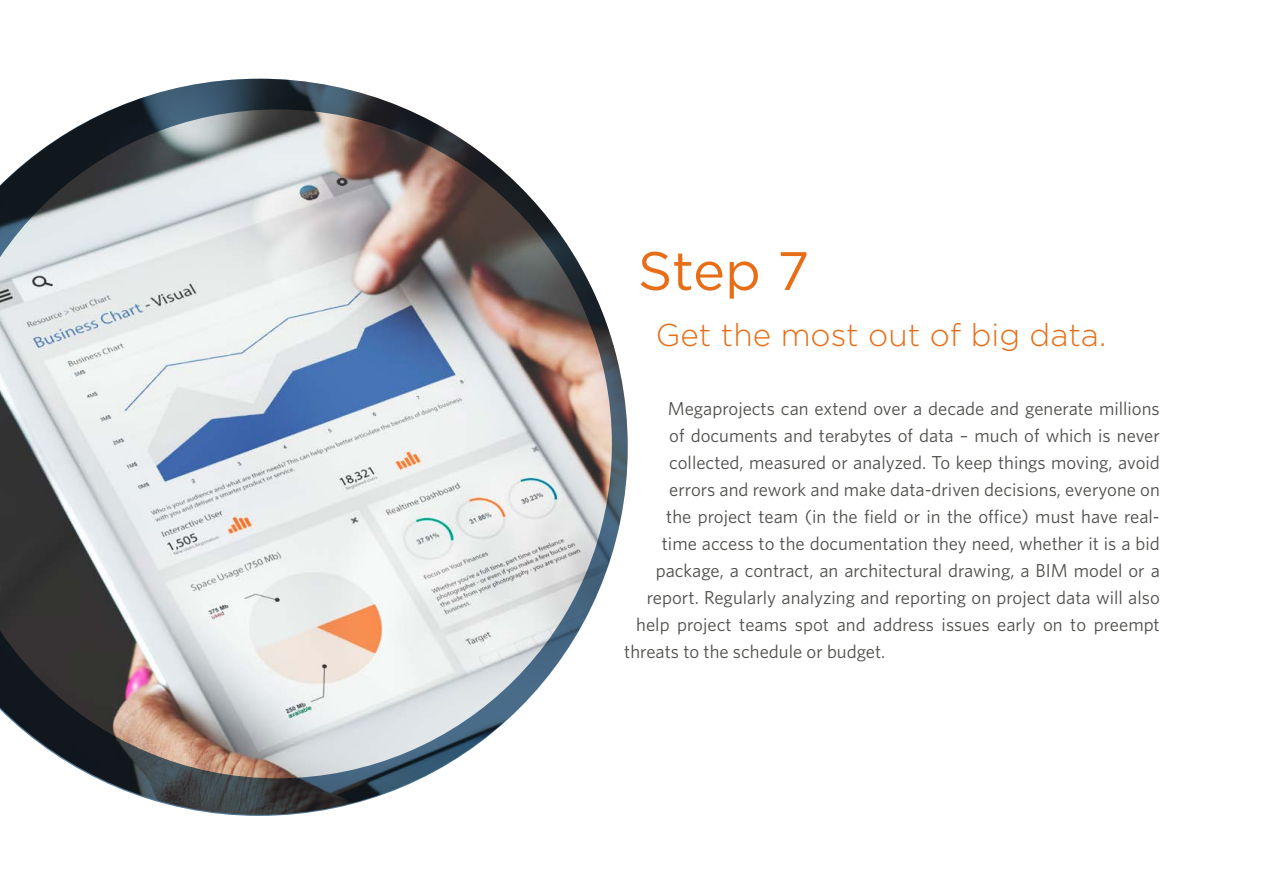
<style>
.page{position:relative;width:1263px;height:893px;background:#fff}
.page>*{position:absolute;margin:0;border:0;box-sizing:border-box;transform-origin:0 0}
.t1{font:54px "Gotham";color:#e86d17}
.t2{font:300 31.5px "Gotham";color:#e86d17}
.t3{font:18.75px "Whitney";color:#4e4e4b}
</style>
<div class="page">
<svg style="left:0;top:79px;width:628px;height:737px"></svg>
<h1 class="t1" style="left:638px;top:236px;width:173px">Step 7</h1>
<h2 class="t2" style="left:656px;top:315px;width:452px">Get the most out of big data.</h2>
<p class="t3" style="left:668px;top:396px;width:493px">Megaprojects can extend over a decade and generate millions</p>
<p class="t3" style="left:669px;top:423px;width:492px">of documents and terabytes of data – much of which is never</p>
<p class="t3" style="left:669px;top:450px;width:492px">collected, measured or analyzed. To keep things moving, avoid</p>
<p class="t3" style="left:669px;top:477px;width:492px">errors and rework and make data-driven decisions, everyone on</p>
<p class="t3" style="left:666px;top:504px;width:495px">the project team (in the field or in the office) must have real-</p>
<p class="t3" style="left:662px;top:531px;width:500px">time access to the documentation they need, whether it is a bid</p>
<p class="t3" style="left:656px;top:558px;width:506px">package, a contract, an architectural drawing, a BIM model or a</p>
<p class="t3" style="left:647px;top:585px;width:515px">report. Regularly analyzing and reporting on project data will also</p>
<p class="t3" style="left:636px;top:612px;width:525px">help project teams spot and address issues early on to preempt</p>
<p class="t3" style="left:624px;top:639px;width:263px">threats to the schedule or budget.</p>
</div>
